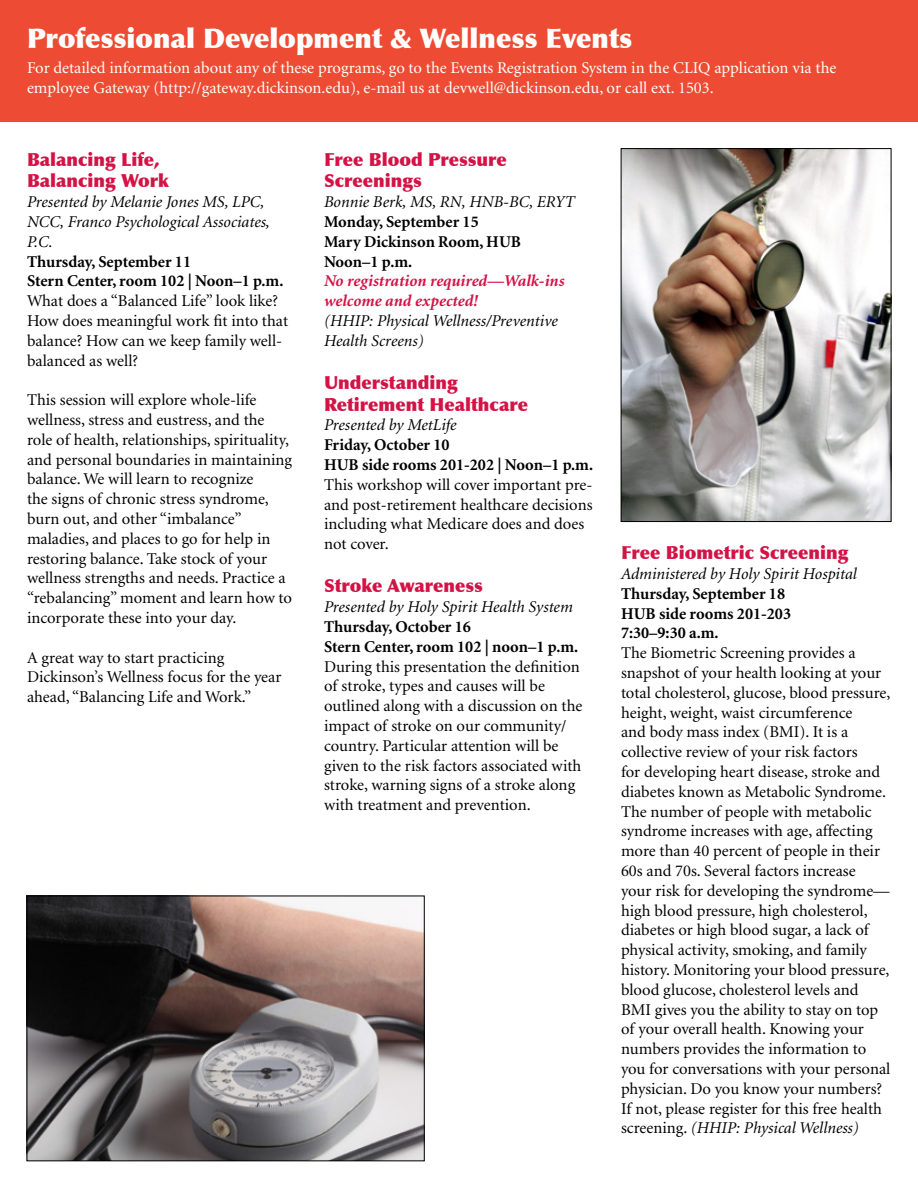
<style>
.page{position:relative;width:918px;height:1188px;background:#fff}
.page>*{position:absolute;margin:0;border:0;box-sizing:border-box;transform-origin:0 0}
.t1{font:900 27px "Optima";color:#fff}
.t2{font:900 18px/21.6px "Optima";color:#d31245}
.t3{font:16.5px/19.8px "Minion";color:#000}
.t4{font:700 16.5px/19.8px "Minion";color:#000}
.t5{font:italic 16.5px/19.8px "Minion";color:#000}
.t6{font:16.5px/19.8px "Minion";color:#fff}
.t7{font:italic 700 16.5px/19.8px "Minion";color:#d31245}
.s1{font-style:italic}
</style>
<div class="page">
<div style="left:0;top:0;width:918px;height:122px;background:#ee4b34"></div>
<img style="left:29px;top:898px;width:393px;height:261px">
<div style="left:27px;top:896px;width:397px;height:265px;border:1px solid #000"></div>
<img style="left:623px;top:151px;width:266px;height:369px">
<div style="left:621px;top:149px;width:270px;height:373px;border:1px solid #000"></div>
<h1 class="t1" style="left:27px;top:22px;width:607px">Professional Development &amp; Wellness Events</h1>
<p class="t6" style="left:27px;top:58px;width:811px">For detailed information about any of these programs, go to the Events Registration System in the CLIQ application via the employee Gateway (http://gateway.dickinson.edu), e-mail us at devwell@dickinson.edu, or call ext. 1503.</p>
<p class="t2" style="left:27px;top:149px;width:143px">Balancing Life,<br>Balancing Work</p>
<p class="t5" style="left:27px;top:193px;width:244px">Presented by Melanie Jones MS, LPC,<br>NCC, Franco Psychological Associates,<br>P.C.</p>
<p class="t4" style="left:27px;top:252px;width:258px">Thursday, September 11<br>Stern Center, room 102 | Noon–1 p.m.</p>
<p class="t3" style="left:27px;top:292px;width:263px">What does a “Balanced Life” look like?<br>How does meaningful work fit into that balance? How can we keep family well&shy;balanced as well?</p>
<p class="t3" style="left:27px;top:391px;width:267px">This session will explore whole-life wellness, stress and eustress, and the role of health, relationships, spirituality, and personal boundaries in maintaining balance. We will learn to recognize<br>the signs of chronic stress syndrome, burn out, and other “imbalance” maladies, and places to go for help in restoring balance. Take stock of your wellness strengths and needs. Practice a “rebalancing” moment and learn how to incorporate these into your day.</p>
<p class="t3" style="left:27px;top:648px;width:256px">A great way to start practicing<br>Dickinson’s Wellness focus for the year ahead, “Balancing Life and Work.”</p>
<p class="t2" style="left:324px;top:149px;width:184px">Free Blood Pressure<br>Screenings</p>
<p class="t5" style="left:324px;top:193px;width:252px">Bonnie Berk, MS, RN, HNB-BC, ERYT</p>
<p class="t4" style="left:324px;top:212px;width:199px">Monday, September 15<br>Mary Dickinson Room, HUB<br>Noon–1 p.m.</p>
<p class="t7" style="left:324px;top:272px;width:242px">No registration required—Walk-ins welcome and expected!</p>
<p class="t5" style="left:324px;top:311px;width:235px">(HHIP: Physical Wellness/Preventive<br>Health Screens)</p>
<p class="t2" style="left:324px;top:372px;width:206px">Understanding<br>Retirement Healthcare</p>
<p class="t5" style="left:324px;top:416px;width:134px">Presented by MetLife</p>
<p class="t4" style="left:324px;top:436px;width:271px">Friday, October 10<br>HUB side rooms 201-202 | Noon–1 p.m.</p>
<p class="t3" style="left:324px;top:475px;width:270px">This workshop will cover important pre&shy;and post-retirement healthcare decisions including what Medicare does and does not cover.</p>
<p class="t2" style="left:324px;top:575px;width:160px">Stroke Awareness</p>
<p class="t5" style="left:324px;top:598px;width:250px">Presented by Holy Spirit Health System</p>
<p class="t4" style="left:324px;top:617px;width:256px">Thursday, October 16<br>Stern Center, room 102 | noon–1 p.m.</p>
<p class="t3" style="left:324px;top:657px;width:260px">During this presentation the definition of stroke, types and causes will be outlined along with a discussion on the impact of stroke on our community/ country. Particular attention will be given to the risk factors associated with stroke, warning signs of a stroke along with treatment and prevention.</p>
<p class="t2" style="left:621px;top:542px;width:229px">Free Biometric Screening</p>
<p class="t5" style="left:621px;top:564px;width:237px">Administered by Holy Spirit Hospital</p>
<p class="t4" style="left:621px;top:584px;width:172px">Thursday, September 18<br>HUB side rooms 201-203<br>7:30–9:30 a.m.</p>
<p class="t3" style="left:621px;top:644px;width:271px">The Biometric Screening provides a snapshot of your health looking at your total cholesterol, glucose, blood pressure, height, weight, waist circumference<br>and body mass index (BMI). It is a collective review of your risk factors<br>for developing heart disease, stroke and diabetes known as Metabolic Syndrome.<br>The number of people with metabolic syndrome increases with age, affecting more than 40 percent of people in their 60s and 70s. Several factors increase your risk for developing the syndrome— high blood pressure, high cholesterol, diabetes or high blood sugar, a lack of physical activity, smoking, and family history. Monitoring your blood pressure, blood glucose, cholesterol levels and BMI gives you the ability to stay on top of your overall health. Knowing your numbers provides the information to you for conversations with your personal physician. Do you know your numbers?<br>If not, please register for this free health screening. <span class="s1">(HHIP: Physical Wellness)</span></p>
</div>
